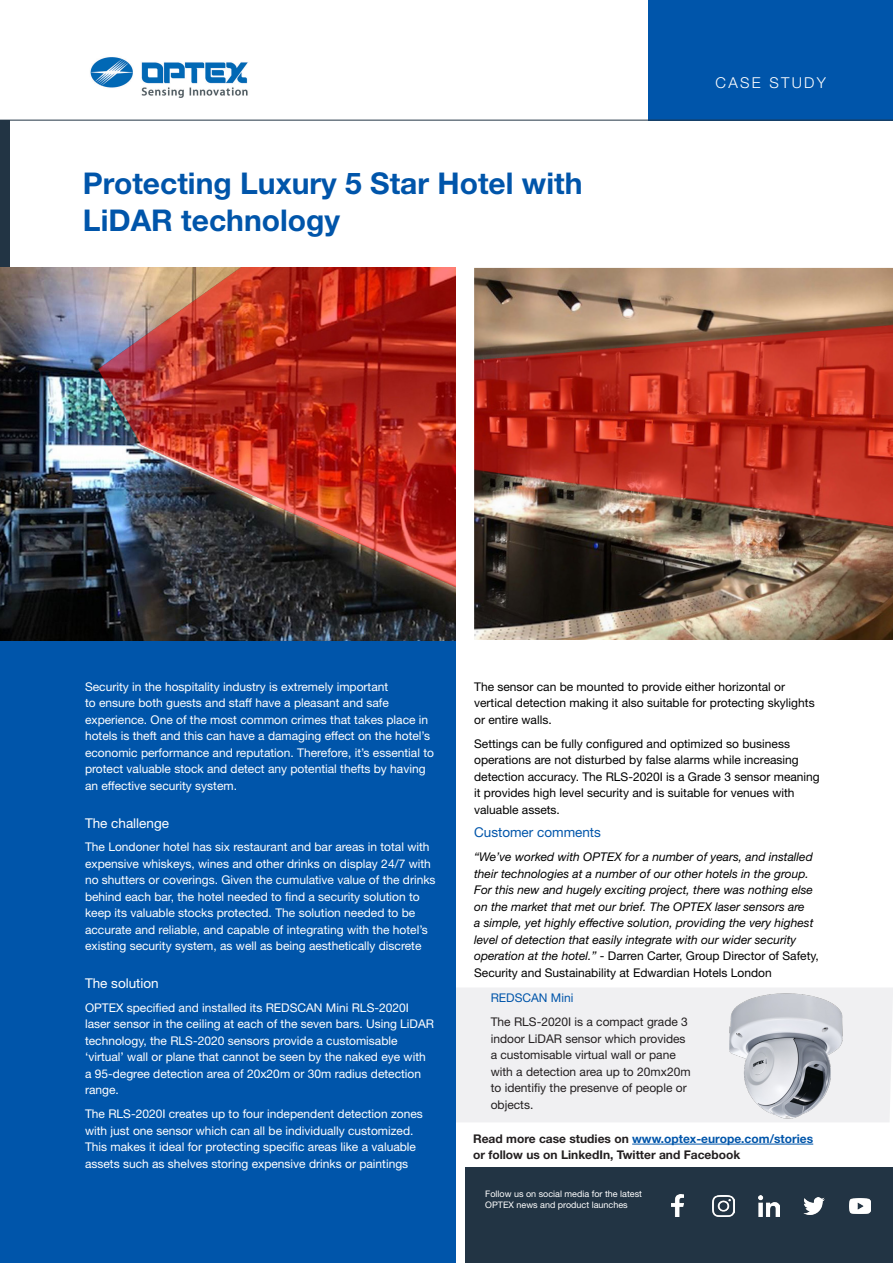
<style>
.page{position:relative;width:893px;height:1263px;background:#fff}
.page>*{position:absolute;margin:0;border:0;box-sizing:border-box;transform-origin:0 0}
.Headline_title{font:700 30px "Helvetica Neue";color:#05a}
.t1{font:300 15px "Helvetica Neue";letter-spacing:.15em;color:#fff}
.Sub-headings_white{font:13.5px "Helvetica Neue";color:#fff}
.Body_copy{font:13.5px "Helvetica Neue";color:#05a}
.Body_copy-2{font:12px/16.5px "Helvetica Neue";color:#fff}
.Body_copy-3{font:italic 12px/16.5px "Helvetica Neue";color:#000}
.Body_copy-4{font:12px/16.5px "Helvetica Neue";color:#000}
.Body_copy-5{font:12px/16.5px "Helvetica Neue";color:#231f20}
.Body_copy-6{font:700 12px/16.5px "Helvetica Neue";color:#231f20}
.Sub-headings{font:12px "Helvetica Neue";color:#05a}
.t2{font:9px/10.8px "Helvetica Neue";color:#fff}
.s1{font-style:normal}
.s2{color:#05a}
</style>
<div class="page">
<div style="left:455px;top:987px;width:438px;height:135px;background:#f0f0f2"></div>
<img style="left:720px;top:989px;width:129px;height:133px">
<img style="left:474px;top:268px;width:419px;height:372px">
<div style="left:648px;top:0;width:245px;height:120px;background:#05a"></div>
<img style="left:90px;top:57px;width:158px;height:41px">
<hr style="left:0;top:120px;width:893px;height:1px;background:#223444">
<div style="left:0;top:120px;width:10px;height:148px;background:#223444"></div>
<div style="left:0;top:628px;width:455px;height:635px;background:#05a"></div>
<img style="left:0;top:268px;width:455px;height:372px">
<div style="left:465px;top:1167px;width:428px;height:96px;background:#223444"></div>
<hr style="left:632px;top:1144px;width:181px;height:1px;background:#05a">
<img style="left:672px;top:1194px;width:12px;height:23px">
<img style="left:713px;top:1195px;width:21px;height:21px">
<img style="left:758px;top:1195px;width:21px;height:21px">
<img style="left:804px;top:1197px;width:21px;height:17px">
<img style="left:849px;top:1198px;width:21px;height:15px">
<p class="Headline_title" style="left:83px;top:159px;width:501px">Protecting Luxury 5 Star Hotel with</p>
<p class="Headline_title" style="left:83px;top:197px;width:259px">LiDAR technology</p>
<p class="t1" style="left:716px;top:70px;width:112px">CASE STUDY</p>
<p class="Body_copy-2" style="left:85px;top:679px;width:350px">Security in the hospitality industry is extremely important<br>to ensure both guests and staff have a pleasant and safe experience. One of the most common crimes that takes place in hotels is theft and this can have a damaging effect on the hotel’s economic performance and reputation. Therefore, it’s essential to protect valuable stock and detect any potential thefts by having an effective security system.</p>
<p class="Sub-headings_white" style="left:85px;top:813px;width:86px">The challenge</p>
<p class="Body_copy-2" style="left:85px;top:839px;width:352px">The Londoner hotel has six restaurant and bar areas in total with expensive whiskeys, wines and other drinks on display 24/7 with no shutters or coverings. Given the cumulative value of the drinks behind each bar, the hotel needed to find a security solution to keep its valuable stocks protected. The solution needed to be accurate and reliable, and capable of integrating with the hotel’s existing security system, as well as being aesthetically discrete</p>
<p class="Sub-headings_white" style="left:85px;top:973px;width:75px">The solution</p>
<p class="Body_copy-2" style="left:85px;top:1000px;width:350px">OPTEX specified and installed its REDSCAN Mini RLS-2020I laser sensor in the ceiling at each of the seven bars. Using LiDAR technology, the RLS-2020 sensors provide a customisable ‘virtual’ wall or plane that cannot be seen by the naked eye with a 95-degree detection area of 20x20m or 30m radius detection range.</p>
<p class="Body_copy-2" style="left:85px;top:1106px;width:339px">The RLS-2020I creates up to four independent detection zones with just one sensor which can all be individually customized.<br>This makes it ideal for protecting specific areas like a valuable assets such as shelves storing expensive drinks or paintings</p>
<p class="Body_copy-4" style="left:474px;top:679px;width:342px">The sensor can be mounted to provide either horizontal or vertical detection making it also suitable for protecting skylights or entire walls.</p>
<p class="Body_copy-4" style="left:474px;top:736px;width:347px">Settings can be fully configured and optimized so business operations are not disturbed by false alarms while increasing detection accuracy. The RLS-2020I is a Grade 3 sensor meaning it provides high level security and is suitable for venues with valuable assets.</p>
<p class="Body_copy" style="left:474px;top:823px;width:128px">Customer comments</p>
<p class="Body_copy-3" style="left:474px;top:849px;width:346px">“We’ve worked with OPTEX for a number of years, and installed their technologies at a number of our other hotels in the group.<br>For this new and hugely exciting project, there was nothing else on the market that met our brief. The OPTEX laser sensors are<br>a simple, yet highly effective solution, providing the very highest level of detection that easily integrate with our wider security operation at the hotel.” <span class="s1">- Darren Carter, Group Director of Safety, Security and Sustainability at Edwardian Hotels London</span></p>
<p class="Sub-headings" style="left:491px;top:989px;width:84px">REDSCAN Mini</p>
<p class="Body_copy-5" style="left:491px;top:1014px;width:201px">The RLS-2020I is a compact grade 3 indoor LiDAR sensor which provides a customisable virtual wall or pane with a detection area up to 20mx20m to identifiy the presenve of people or objects.</p>
<p class="Body_copy-6" style="left:473px;top:1130px;width:342px">Read more case studies on <span class="s2">www.optex-europe.com/stories </span>or follow us on LinkedIn, Twitter and Facebook</p>
<p class="t2" style="left:485px;top:1189px;width:158px">Follow us on social media for the latest<br>OPTEX news and product launches</p>
</div>
